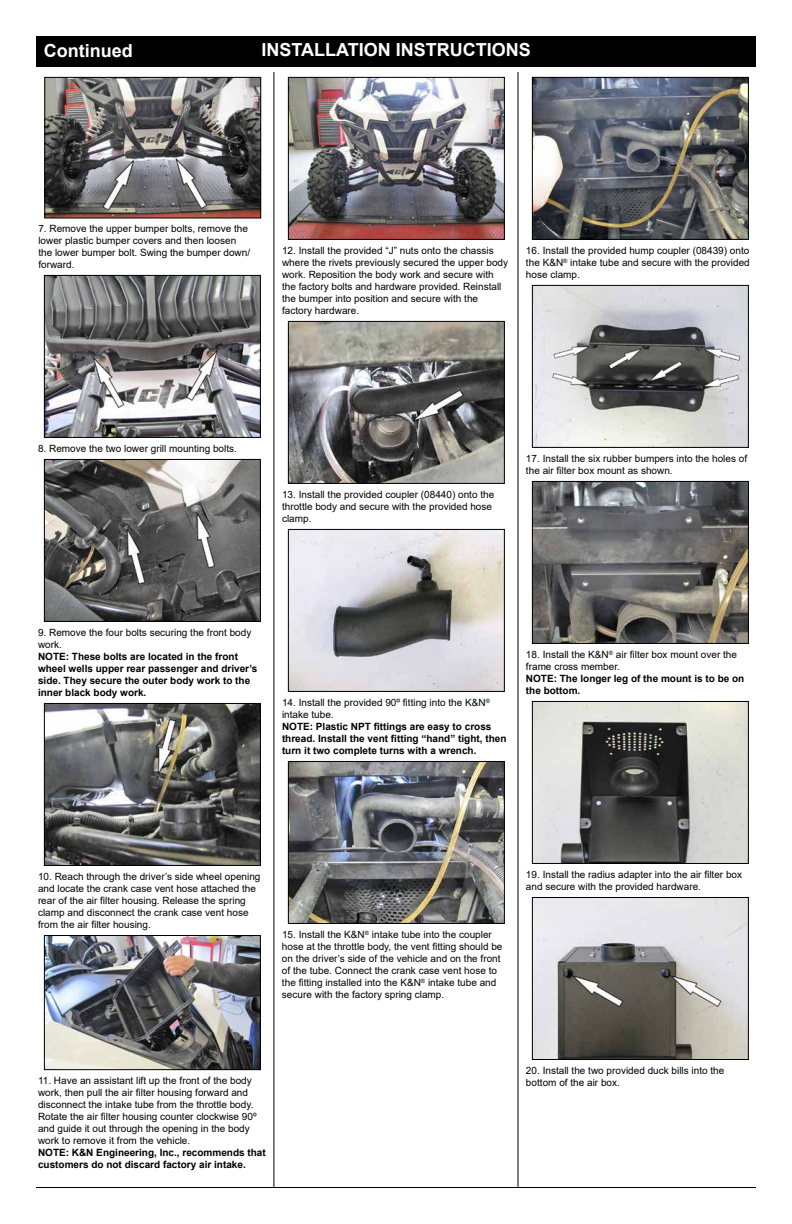
<style>
.page{position:relative;width:792px;height:1224px;background:#fff}
.page>*{position:absolute;margin:0;border:0;box-sizing:border-box;transform-origin:0 0}
.t1{font:700 18px "Arial";color:#fff}
.t2{font:10px/12px "Arial";color:#000}
.t3{font:700 10px/12px "Arial";color:#000}
</style>
<div class="page">
<div style="left:36px;top:36px;width:720px;height:31px;background:#000"></div>
<hr style="left:274px;top:72px;width:1px;height:1116px;background:#000">
<hr style="left:518px;top:72px;width:1px;height:1116px;background:#000">
<hr style="left:36px;top:1187px;width:720px;height:1px;background:#000">
<img style="left:46px;top:277px;width:213px;height:159px">
<div style="left:44px;top:275px;width:217px;height:163px;border:1px solid #000"></div>
<img style="left:46px;top:461px;width:213px;height:159px">
<div style="left:44px;top:459px;width:217px;height:163px;border:1px solid #000"></div>
<img style="left:46px;top:705px;width:213px;height:159px">
<div style="left:44px;top:703px;width:217px;height:163px;border:1px solid #000"></div>
<img style="left:46px;top:937px;width:213px;height:131px">
<div style="left:44px;top:935px;width:217px;height:135px;border:1px solid #000"></div>
<img style="left:534px;top:79px;width:213px;height:159px">
<div style="left:532px;top:77px;width:217px;height:163px;border:1px solid #000"></div>
<img style="left:290px;top:763px;width:213px;height:159px">
<div style="left:288px;top:761px;width:217px;height:163px;border:1px solid #000"></div>
<img style="left:290px;top:79px;width:213px;height:159px">
<div style="left:288px;top:77px;width:217px;height:163px;border:1px solid #000"></div>
<img style="left:534px;top:287px;width:213px;height:159px">
<div style="left:532px;top:285px;width:217px;height:163px;border:1px solid #000"></div>
<img style="left:534px;top:483px;width:213px;height:159px">
<div style="left:532px;top:481px;width:217px;height:163px;border:1px solid #000"></div>
<img style="left:534px;top:703px;width:213px;height:159px">
<div style="left:532px;top:701px;width:217px;height:163px;border:1px solid #000"></div>
<img style="left:534px;top:899px;width:213px;height:159px">
<div style="left:532px;top:897px;width:217px;height:163px;border:1px solid #000"></div>
<img style="left:290px;top:323px;width:213px;height:159px">
<div style="left:288px;top:321px;width:217px;height:163px;border:1px solid #000"></div>
<img style="left:290px;top:531px;width:213px;height:159px">
<div style="left:288px;top:529px;width:217px;height:163px;border:1px solid #000"></div>
<img style="left:46px;top:79px;width:213px;height:137px">
<div style="left:44px;top:77px;width:217px;height:141px;border:1px solid #000"></div>
<h1 class="t1" style="left:44px;top:38px;width:90px">Continued</h1>
<h1 class="t1" style="left:261px;top:37px;width:271px">INSTALLATION INSTRUCTIONS</h1>
<p class="t2" style="left:38px;top:223px;width:213px">7. Remove the upper bumper bolts, remove the lower plastic bumper covers and then loosen the lower bumper bolt. Swing the bumper down/ forward.</p>
<p class="t2" style="left:282px;top:244px;width:228px">12. Install the provided “J” nuts onto the chassis where the rivets previously secured the upper body work. Reposition the body work and secure with the factory bolts and hardware provided. Reinstall the bumper into position and secure with the factory hardware.</p>
<p class="t2" style="left:526px;top:244px;width:225px;text-align:justify">16. Install the provided hump coupler (08439) onto the K&amp;N<sup>®</sup> intake tube and secure with the provided hose clamp.</p>
<p class="t2" style="left:38px;top:442px;width:200px">8. Remove the two lower grill mounting bolts.</p>
<p class="t2" style="left:282px;top:488px;width:214px">13. Install the provided coupler (08440) onto the throttle body and secure with the provided hose clamp.</p>
<p class="t2" style="left:526px;top:452px;width:223px">17. Install the six rubber bumpers into the holes of the air filter box mount as shown.</p>
<p class="t2" style="left:38px;top:627px;width:215px">9. Remove the four bolts securing the front body work.</p>
<p class="t3" style="left:38px;top:651px;width:221px">NOTE: These bolts are located in the front wheel wells upper rear passenger and driver’s side. They secure the outer body work to the inner black body work.</p>
<p class="t2" style="left:282px;top:697px;width:210px">14. Install the provided 90º fitting into the K&amp;N<sup>® </sup>intake tube.</p>
<p class="t3" style="left:282px;top:721px;width:226px">NOTE: Plastic NPT fittings are easy to cross thread. Install the vent fitting “hand” tight, then turn it two complete turns with a wrench.</p>
<p class="t2" style="left:526px;top:649px;width:213px">18. Install the K&amp;N<sup>®</sup> air filter box mount over the frame cross member.</p>
<p class="t3" style="left:526px;top:673px;width:220px">NOTE: The longer leg of the mount is to be on the bottom.</p>
<p class="t2" style="left:38px;top:871px;width:224px">10. Reach through the driver’s side wheel opening and locate the crank case vent hose attached the rear of the air filter housing. Release the spring clamp and disconnect the crank case vent hose from the air filter housing.</p>
<p class="t2" style="left:282px;top:929px;width:222px">15. Install the K&amp;N<sup>®</sup> intake tube into the coupler hose at the throttle body, the vent fitting should be on the driver’s side of the vehicle and on the front of the tube. Connect the crank case vent hose to the fitting installed into the K&amp;N<sup>®</sup> intake tube and secure with the factory spring clamp.</p>
<p class="t2" style="left:526px;top:869px;width:218px">19. Install the radius adapter into the air filter box and secure with the provided hardware.</p>
<p class="t2" style="left:38px;top:1075px;width:220px">11. Have an assistant lift up the front of the body work, then pull the air filter housing forward and disconnect the intake tube from the throttle body.<br>Rotate the air filter housing counter clockwise 90º and guide it out through the opening in the body work to remove it from the vehicle.</p>
<p class="t3" style="left:38px;top:1147px;width:229px">NOTE: K&amp;N Engineering, Inc., recommends that customers do not discard factory air intake.</p>
<p class="t2" style="left:526px;top:1065px;width:200px">20. Install the two provided duck bills into the bottom of the air box.</p>
</div>
